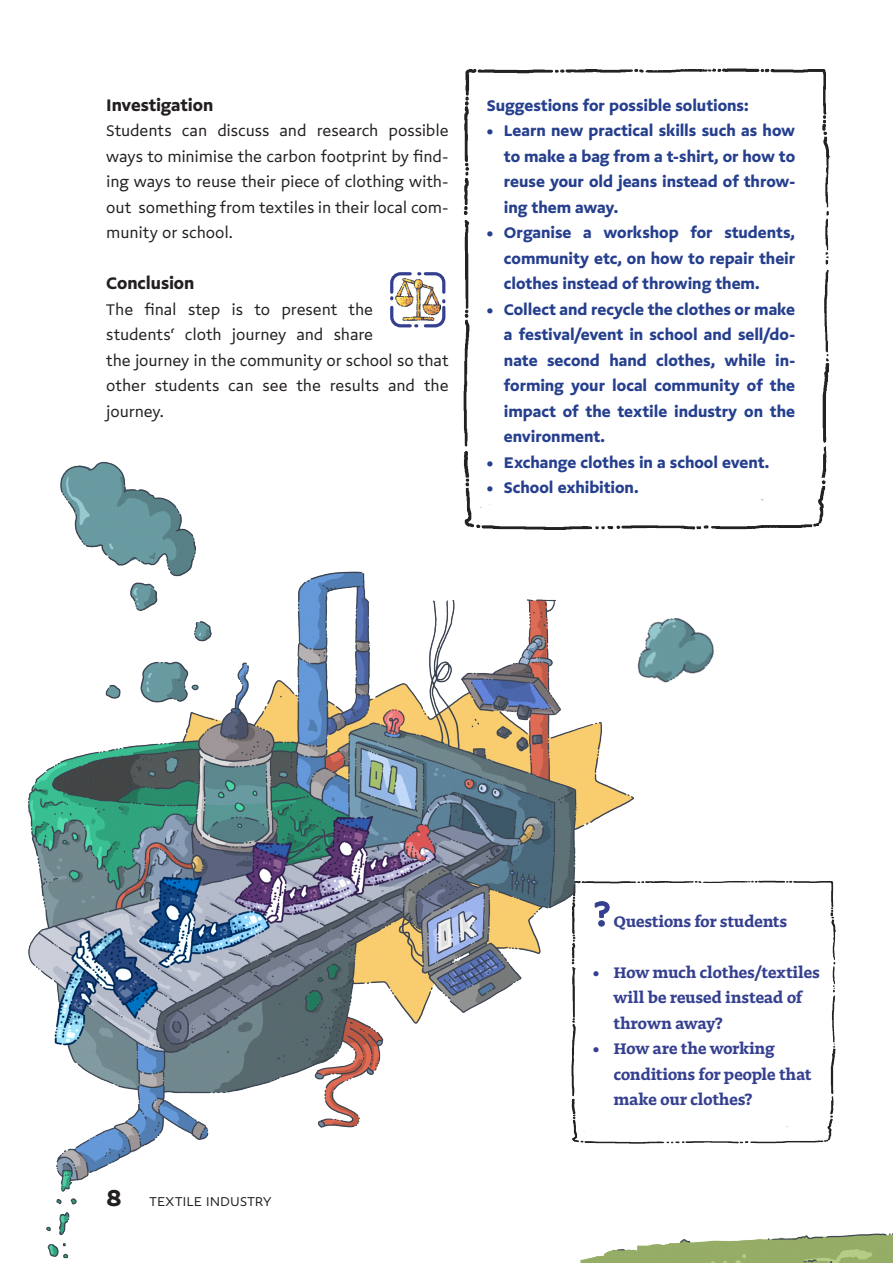
<style>
.page{position:relative;width:893px;height:1263px;background:#fff}
.page>*{position:absolute;margin:0;border:0;box-sizing:border-box;transform-origin:0 0}
.t1{font:700 19.5px "Doko Sans";letter-spacing:-.005em;color:#231f20}
.t2{font:700 18px/25.5px "Doko Sans";color:#253f8e;text-align:justify}
.t3{font:18px/25.5px "Doko Sans";letter-spacing:-.005em;color:#231f20;text-align:justify}
.t4{font:700 18px/25.5px "Doko";letter-spacing:.01em;color:#343f90}
.t5{font:15px "Doko Sans";letter-spacing:.005em;color:#231f20}
.s1{font-weight:700;font-size:27px}
</style>
<div class="page">
<img style="left:463px;top:68px;width:367px;height:462px">
<img style="left:665px;top:880px;width:171px;height:264px">
<img style="left:27px;top:438px;width:638px;height:821px">
<img style="left:601px;top:579px;width:113px;height:145px">
<svg style="left:594px;top:797px;width:16px;height:130px"></svg>
<svg style="left:390px;top:272px;width:56px;height:56px"></svg>
<img style="left:580px;top:1162px;width:313px;height:101px">
<p class="t1" style="left:106px;top:90px;width:108px">Investigation</p>
<p class="t3" style="left:106px;top:117px;width:344px">Students can discuss and research possible ways to minimise the carbon footprint by find&shy;ing ways to reuse their piece of clothing with&shy;out something from textiles in their local com&shy;munity or school.</p>
<p class="t1" style="left:106px;top:269px;width:90px">Conclusion</p>
<p class="t3" style="left:106px;top:295px;width:344px;text-align:left">The final step is to present the<br>students‘ cloth journey and share<br>the journey in the community or school so that other students can see the results and the journey.</p>
<p class="t2" style="left:487px;top:92px;width:263px">Suggestions for possible solutions:</p>
<p class="t2" style="left:504px;top:118px;width:293px;text-indent:-17px">• Learn new practical skills such as how to make a bag from a t-shirt, or how to reuse your old jeans instead of throw&shy;ing them away.</p>
<p class="t2" style="left:504px;top:220px;width:293px;text-indent:-17px">• Organise a workshop for students, community etc, on how to repair their clothes instead of throwing them.</p>
<p class="t2" style="left:504px;top:296px;width:293px;text-indent:-17px">• Collect and recycle the clothes or make a festival/event in school and sell/do&shy;nate second hand clothes, while in&shy;forming your local community of the impact of the textile industry on the environment.</p>
<p class="t2" style="left:487px;top:449px;width:284px">• Exchange clothes in a school event.</p>
<p class="t2" style="left:487px;top:475px;width:153px">• School exhibition.</p>
<p class="t5" style="left:106px;top:1191px;width:167px"><span class="s1">8</span> TEXTILE INDUSTRY</p>
<p class="t4" style="left:614px;top:908px;width:175px">Questions for students</p>
<p class="t4" style="left:614px;top:959px;width:207px;text-indent:-21px">• How much clothes/textiles will be reused instead of thrown away?</p>
<p class="t4" style="left:614px;top:1035px;width:199px;text-indent:-21px">• How are the working conditions for people that make our clothes?</p>
</div>
